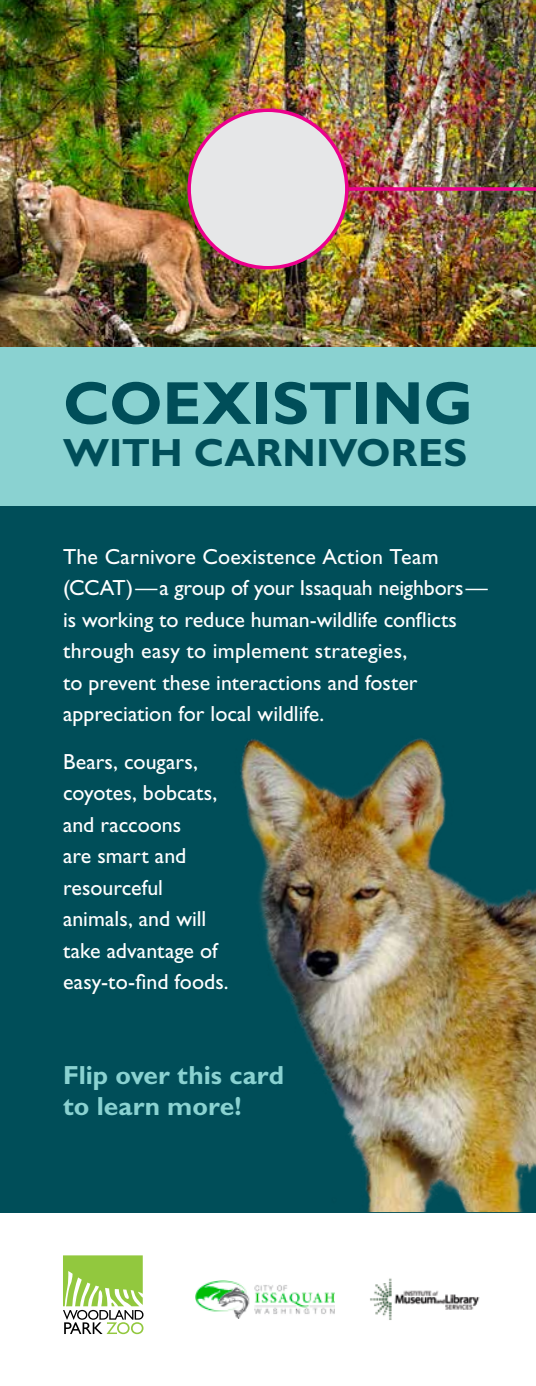
<style>
.page{position:relative;width:536px;height:1386px;background:#fff}
.page>*{position:absolute;margin:0;border:0;box-sizing:border-box;transform-origin:0 0}
.t1{font:700 60.9px "Gill Sans Std";color:#004e59}
.t2{font:700 39.38px "Gill Sans Std";letter-spacing:.005em;color:#004e59}
.t3{font:700 26.25px/31.5px "Gill Sans Std";color:#8ad2d1}
.t4{font:21.88px/31.5px "Gill Sans Std";color:#fff}
</style>
<div class="page">
<div style="left:0;top:0;width:536px;height:1212px;background:#004e59"></div>
<div style="left:0;top:346px;width:536px;height:160px;background:#8ad2d1"></div>
<svg style="left:63px;top:1255px;width:80px;height:79px"></svg>
<img style="left:370px;top:1278px;width:110px;height:42px">
<img style="left:195px;top:1280px;width:139px;height:38px">
<img style="left:0;top:0;width:536px;height:346px">
<img style="left:240px;top:738px;width:296px;height:474px">
<div style="left:189px;top:110px;width:157px;height:158px;background:#e6e7e8;border-radius:50%"></div>
<div style="left:187px;top:108px;width:161px;height:162px;border:4px solid #ec008c;border-radius:50%"></div>
<svg style="left:348px;top:187px;width:188px;height:4px"></svg>
<h1 class="t1" style="left:63px;top:367px;width:411px">COEXISTING</h1>
<h2 class="t2" style="left:63px;top:430px;width:405px">WITH CARNIVORES</h2>
<p class="t4" style="left:63px;top:541px;width:426px">The Carnivore Coexistence Action Team (CCAT)—a group of your Issaquah neighbors— is working to reduce human-wildlife conflicts through easy to implement strategies,<br>to prevent these interactions and foster appreciation for local wildlife.</p>
<p class="t4" style="left:63px;top:746px;width:167px">Bears, cougars, coyotes, bobcats, and raccoons<br>are smart and resourceful animals, and will take advantage of easy-to-find foods.</p>
<p class="t3" style="left:63px;top:1059px;width:222px">Flip over this card to learn more!</p>
</div>
